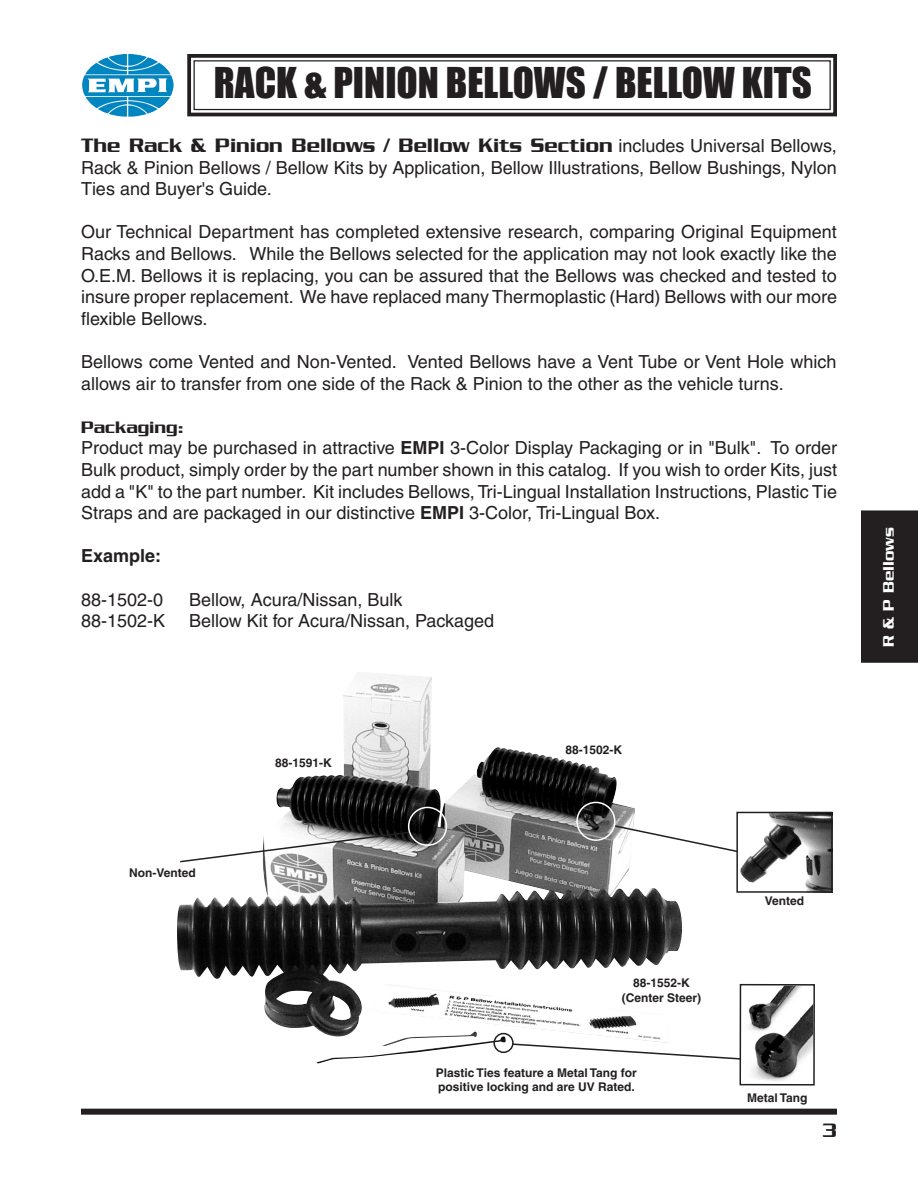
<style>
.page{position:relative;width:918px;height:1188px;background:#fff}
.page>*{position:absolute;margin:0;border:0;box-sizing:border-box;transform-origin:0 0}
.t1{font:39px "Impact";color:#231f20}
.t2{font:500 21px "Serpentine";color:#231f20}
.t3{font:18px/21.6px "Helvetica";color:#231f20}
.t4{font:500 18px "Serpentine";color:#231f20}
.t5{font:700 18px "Helvetica";color:#231f20}
.t6{font:500 16.5px "Serpentine";color:#fff}
.t7{font:700 12px/14.4px "Helvetica";color:#231f20;text-align:center}
.s1{font-family:"Helvetica";font-weight:400;font-size:18px}
.s2{font-weight:700}
</style>
<div class="page">
<svg style="left:187px;top:54px;width:650px;height:63px"></svg>
<div style="left:194px;top:60px;width:637px;height:50px;border:1px solid #231f20"></div>
<div style="left:81px;top:1109px;width:756px;height:6px;background:#231f20"></div>
<div style="left:861px;top:510px;width:57px;height:153px;background:#231f20"></div>
<img style="left:82px;top:54px;width:92px;height:63px">
<img style="left:177px;top:696px;width:453px;height:342px">
<svg style="left:179px;top:831px;width:232px;height:32px"></svg>
<svg style="left:613px;top:824px;width:123px;height:30px"></svg>
<div style="left:576px;top:802px;width:40px;height:39px;border:2px solid #fff;border-radius:50%"></div>
<img style="left:740px;top:815px;width:90px;height:75px">
<div style="left:736px;top:812px;width:97px;height:81px;border:2px solid #231f20"></div>
<div style="left:408px;top:807px;width:39px;height:39px;border:2px solid #fff;border-radius:50%"></div>
<div style="left:493px;top:1033px;width:21px;height:20px;border:2px solid #231f20;border-radius:50%"></div>
<svg style="left:511px;top:1043px;width:229px;height:19px"></svg>
<img style="left:748px;top:987px;width:64px;height:95px">
<div style="left:740px;top:984px;width:75px;height:102px;border:2px solid #231f20"></div>
<h1 class="t1" style="left:214px;top:52px;width:600px">RACK &amp; PINION BELLOWS / BELLOW KITS</h1>
<p class="t2" style="left:81px;top:133px;width:757px">The Rack &amp; Pinion Bellows / Bellow Kits Section <span class="s1">includes Universal Bellows,</span></p>
<p class="t3" style="left:81px;top:156px;width:757px">Rack &amp; Pinion Bellows / Bellow Kits by Application, Bellow Illustrations, Bellow Bushings, Nylon<br>Ties and Buyer's Guide.</p>
<p class="t3" style="left:81px;top:221px;width:758px;text-align:justify">Our Technical Department has completed extensive research, comparing Original Equipment Racks and Bellows. While the Bellows selected for the application may not look exactly like the O.E.M. Bellows it is replacing, you can be assured that the Bellows was checked and tested to insure proper replacement. We have replaced many Thermoplastic (Hard) Bellows with our more flexible Bellows.</p>
<p class="t3" style="left:81px;top:351px;width:757px">Bellows come Vented and Non-Vented. Vented Bellows have a Vent Tube or Vent Hole which allows air to transfer from one side of the Rack &amp; Pinion to the other as the vehicle turns.</p>
<p class="t4" style="left:81px;top:417px;width:104px">Packaging:</p>
<p class="t3" style="left:81px;top:437px;width:758px;text-align:justify">Product may be purchased in attractive <span class="s2">EMPI</span> 3-Color Display Packaging or in "Bulk". To order Bulk product, simply order by the part number shown in this catalog. If you wish to order Kits, just add a "K" to the part number. Kit includes Bellows, Tri-Lingual Installation Instructions, Plastic Tie Straps and are packaged in our distinctive <span class="s2">EMPI</span> 3-Color, Tri-Lingual Box.</p>
<p class="t5" style="left:81px;top:545px;width:82px">Example:</p>
<p class="t3" style="left:81px;top:588px;width:84px">88-1502-0</p>
<p class="t3" style="left:189px;top:588px;width:215px">Bellow, Acura/Nissan, Bulk</p>
<p class="t3" style="left:81px;top:610px;width:86px">88-1502-K</p>
<p class="t3" style="left:189px;top:610px;width:307px">Bellow Kit for Acura/Nissan, Packaged</p>
<p class="t7" style="left:129px;top:865px;width:68px">Non-Vented</p>
<p class="t7" style="left:275px;top:755px;width:58px">88-1591-K</p>
<p class="t7" style="left:565px;top:742px;width:58px">88-1502-K</p>
<p class="t7" style="left:622px;top:976px;width:81px">88-1552-K (Center Steer)</p>
<p class="t7" style="left:436px;top:1065px;width:203px;text-align:left">Plastic Ties feature a Metal Tang for positive locking and are UV Rated.</p>
<p class="t7" style="left:765px;top:893px;width:41px">Vented</p>
<p class="t7" style="left:747px;top:1091px;width:62px">Metal Tang</p>
<p class="t2" style="left:823px;top:1118px;width:16px">3</p>
<p class="t6" style="left:879px;top:647px;width:121px;rotate:-90deg">R &amp; P Bellows</p>
</div>
